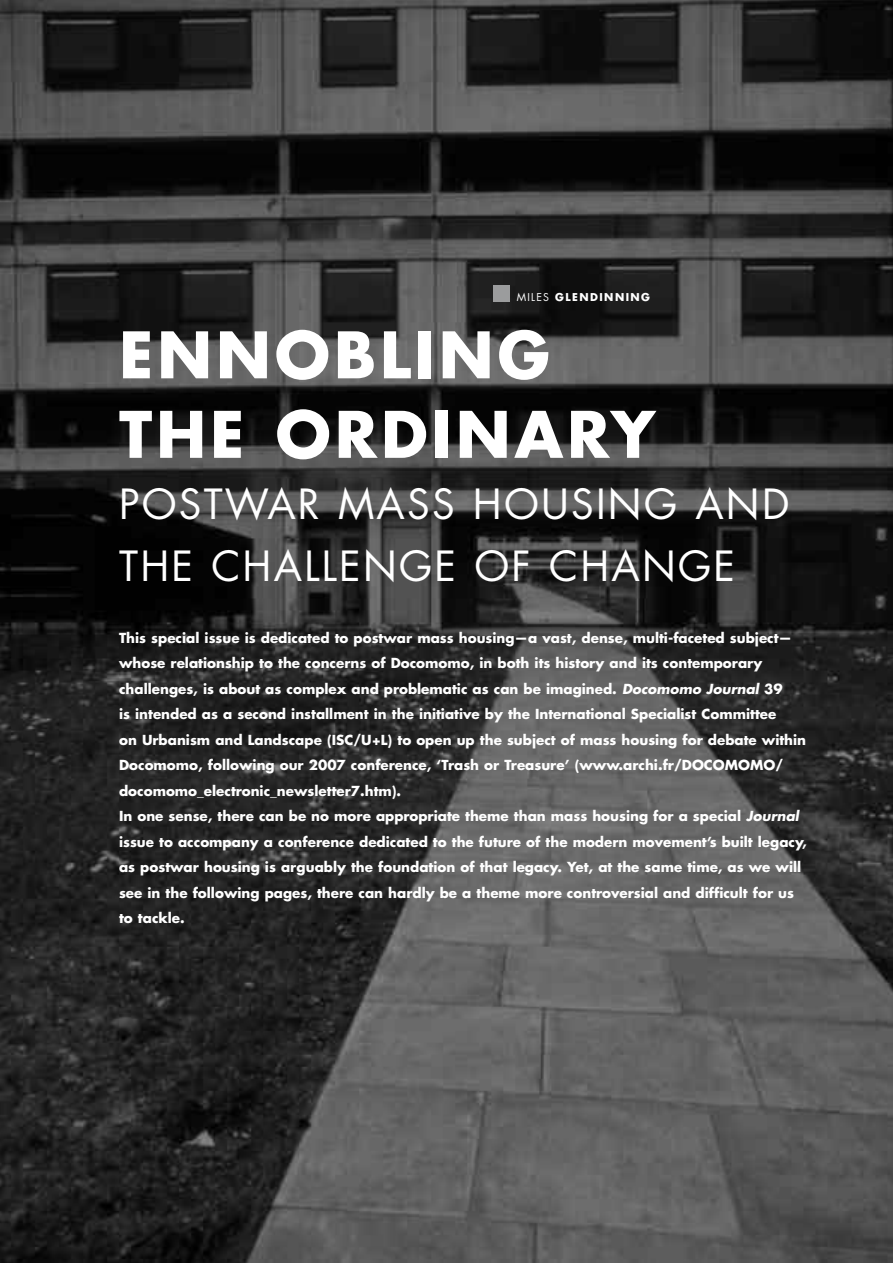
<style>
.page{position:relative;width:893px;height:1263px;background:#fff}
.page>*{position:absolute;margin:0;border:0;box-sizing:border-box;transform-origin:0 0}
.t1{font:700 62.4px/79.5px "Futura";letter-spacing:.06em;color:#fff}
.t2{font:40.5px/61.5px "Futura";letter-spacing:.055em;color:#fff}
.t3{font:700 13.5px/25.5px "Futura";color:#fff}
.t4{font:700 10.5px "Futura";letter-spacing:.135em;color:#fff}
.s1{font-weight:400}
.s2{font-style:italic}
</style>
<div class="page">
<img style="left:0;top:0;width:893px;height:1263px">
<div style="left:494px;top:285px;width:16px;height:16px;background:#9b9c9d"></div>
<p class="t4" style="left:517px;top:292px;width:135px"><span class="s1">MILES</span> GLENDINNING</p>
<h1 class="t1" style="left:119px;top:321px;width:538px">ENNOBLING<br>THE ORDINARY</h1>
<h2 class="t2" style="left:119px;top:477px;width:672px">POSTWAR MASS HOUSING AND<br>THE CHALLENGE OF CHANGE</h2>
<p class="t3" style="left:119px;top:626px;width:689px">This special issue is dedicated to postwar mass housing—a vast, dense, multi-faceted subject— whose relationship to the concerns of Docomomo, in both its history and its contemporary challenges, is about as complex and problematic as can be imagined. <span class="s2">Docomomo Journal</span> 39<br>is intended as a second installment in the initiative by the International Specialist Committee<br>on Urbanism and Landscape (ISC/U+L) to open up the subject of mass housing for debate within Docomomo, following our 2007 conference, ‘Trash or Treasure’ (www.archi.fr/DOCOMOMO/ docomomo_electronic_newsletter7.htm).<br>In one sense, there can be no more appropriate theme than mass housing for a special <span class="s2">Journal </span>issue to accompany a conference dedicated to the future of the modern movement’s built legacy, as postwar housing is arguably the foundation of that legacy. Yet, at the same time, as we will see in the following pages, there can hardly be a theme more controversial and difficult for us to tackle.</p>
</div>
